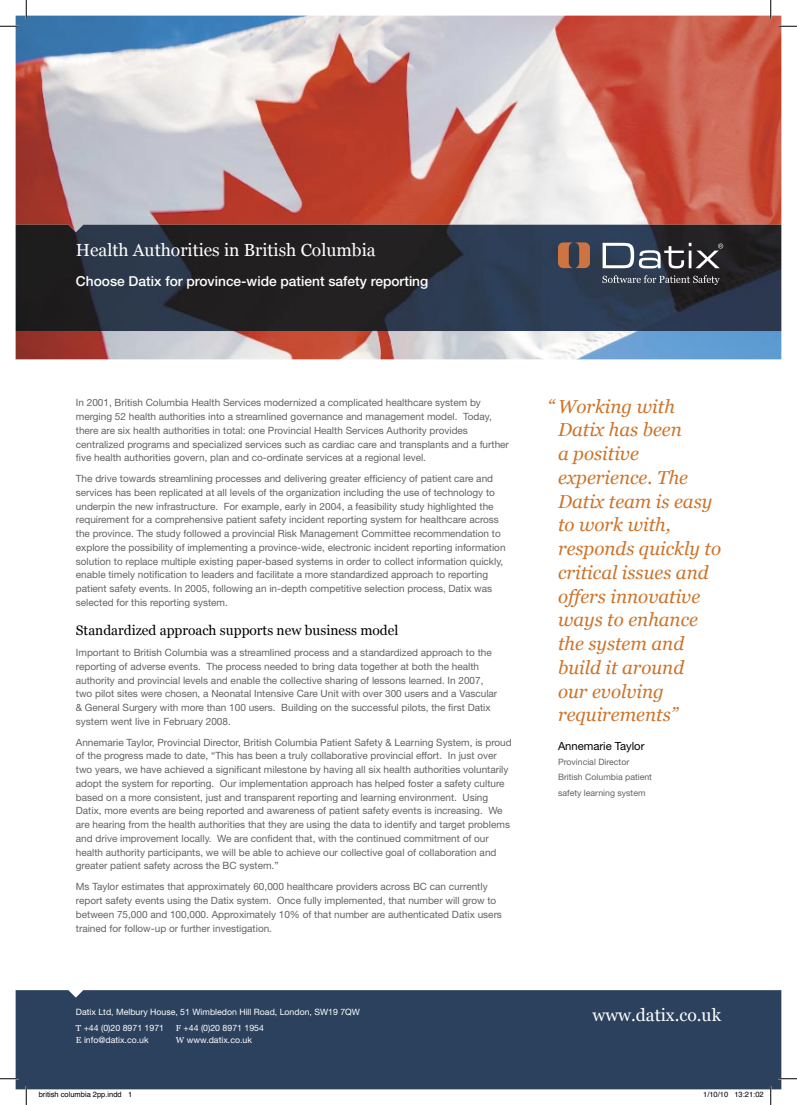
<style>
.page{position:relative;width:797px;height:1105px;background:#fff}
.page>*{position:absolute;margin:0;border:0;box-sizing:border-box;transform-origin:0 0}
.t1{font:italic 18.75px/23.8px "Georgia";color:#cd742a}
.t2{font:17.5px "Georgia";color:#fff}
.t3{font:500 13.75px "Helvetica Neue";color:#fff}
.t4{font:13.75px "Georgia";color:#000}
.t5{font:11.25px "Helvetica Neue";color:#000}
.t6{font:10px/13.8px "Helvetica Neue";color:#636363}
.t7{font:8.75px/16px "Helvetica Neue";color:#fff}
.t8{font:8.75px/15px "Helvetica Neue";color:#636363}
.t9{font:7.5px "Helvetica";color:#000}
.s1{font-family:"Georgia"}
</style>
<div class="page">
<img style="left:16px;top:16px;width:765px;height:343px">
<img style="left:16px;top:225px;width:765px;height:106px">
<div style="left:16px;top:990px;width:765px;height:99px;background:#2c415e"></div>
<svg style="left:602px;top:243px;width:121px;height:25px"></svg>
<svg style="left:558px;top:242px;width:32px;height:26px"></svg>
<svg style="left:602px;top:275px;width:117px;height:10px"></svg>
<svg style="left:0;top:25px;width:19px;height:2px"></svg>
<svg style="left:778px;top:25px;width:19px;height:2px"></svg>
<svg style="left:0;top:1078px;width:19px;height:1px"></svg>
<svg style="left:778px;top:1078px;width:19px;height:1px"></svg>
<svg style="left:25px;top:0;width:2px;height:19px"></svg>
<svg style="left:25px;top:1086px;width:2px;height:19px"></svg>
<svg style="left:770px;top:0;width:1px;height:19px"></svg>
<svg style="left:770px;top:1086px;width:1px;height:19px"></svg>
<h2 class="t2" style="left:76px;top:239px;width:301px">Health Authorities in British Columbia</h2>
<h3 class="t3" style="left:76px;top:273px;width:354px">Choose Datix for province-wide patient safety reporting</h3>
<p class="t6" style="left:76px;top:396px;width:434px">In 2001, British Columbia Health Services modernized a complicated healthcare system by merging 52 health authorities into a streamlined governance and management model. Today, there are six health authorities in total: one Provincial Health Services Authority provides centralized programs and specialized services such as cardiac care and transplants and a further five health authorities govern, plan and co-ordinate services at a regional level.</p>
<p class="t6" style="left:76px;top:471px;width:431px">The drive towards streamlining processes and delivering greater efficiency of patient care and services has been replicated at all levels of the organization including the use of technology to underpin the new infrastructure. For example, early in 2004, a feasibility study highlighted the requirement for a comprehensive patient safety incident reporting system for healthcare across the province. The study followed a provincial Risk Management Committee recommendation to explore the possibility of implementing a province-wide, electronic incident reporting information solution to replace multiple existing paper-based systems in order to collect information quickly, enable timely notification to leaders and facilitate a more standardized approach to reporting patient safety events. In 2005, following an in-depth competitive selection process, Datix was selected for this reporting system.</p>
<h3 class="t4" style="left:76px;top:622px;width:324px">Standardized approach supports new business model</h3>
<p class="t6" style="left:76px;top:645px;width:423px">Important to British Columbia was a streamlined process and a standardized approach to the reporting of adverse events. The process needed to bring data together at both the health authority and provincial levels and enable the collective sharing of lessons learned. In 2007, two pilot sites were chosen, a Neonatal Intensive Care Unit with over 300 users and a Vascular &amp; General Surgery with more than 100 users. Building on the successful pilots, the first Datix system went live in February 2008.</p>
<p class="t6" style="left:76px;top:735px;width:437px">Annemarie Taylor, Provincial Director, British Columbia Patient Safety &amp; Learning System, is proud of the progress made to date, “This has been a truly collaborative provincial effort. In just over two years, we have achieved a significant milestone by having all six health authorities voluntarily adopt the system for reporting. Our implementation approach has helped foster a safety culture based on a more consistent, just and transparent reporting and learning environment. Using Datix, more events are being reported and awareness of patient safety events is increasing. We are hearing from the health authorities that they are using the data to identify and target problems and drive improvement locally. We are confident that, with the continued commitment of our health authority participants, we will be able to achieve our collective goal of collaboration and greater patient safety across the BC system.”</p>
<p class="t6" style="left:76px;top:880px;width:427px">Ms Taylor estimates that approximately 60,000 healthcare providers across BC can currently report safety events using the Datix system. Once fully implemented, that number will grow to between 75,000 and 100,000. Approximately 10% of that number are authenticated Datix users trained for follow-up or further investigation.</p>
<p class="t7" style="left:76px;top:1003px;width:285px">Datix Ltd, Melbury House, 51 Wimbledon Hill Road, London, SW19 7QW<br><span class="s1">T</span> +44 (0)20 8971 1971</p>
<p class="t7" style="left:176px;top:1019px;width:89px"><span class="s1">F</span> +44 (0)20 8971 1954</p>
<p class="t7" style="left:76px;top:1032px;width:74px"><span class="s1">E</span> info@datix.co.uk</p>
<p class="t7" style="left:176px;top:1032px;width:77px"><span class="s1">W</span> www.datix.co.uk</p>
<h1 class="t1" style="left:558px;top:394px;width:164px;text-indent:-11px">“ Working with<br>Datix has been<br>a positive experience. The<br>Datix team is easy to work with, responds quickly to critical issues and offers innovative ways to enhance the system and build it around<br>our evolving requirements”</h1>
<p class="t5" style="left:558px;top:740px;width:88px">Annemarie Taylor</p>
<p class="t8" style="left:558px;top:755px;width:96px">Provincial Director<br>British Columbia patient safety learning system</p>
<h2 class="t2" style="left:592px;top:1004px;width:130px">www.datix.co.uk</h2>
<p class="t9" style="left:39px;top:1089px;width:95px">british columbia 2pp.indd 1</p>
<p class="t9" style="left:703px;top:1089px;width:62px">1/10/10 13:21:02</p>
</div>
